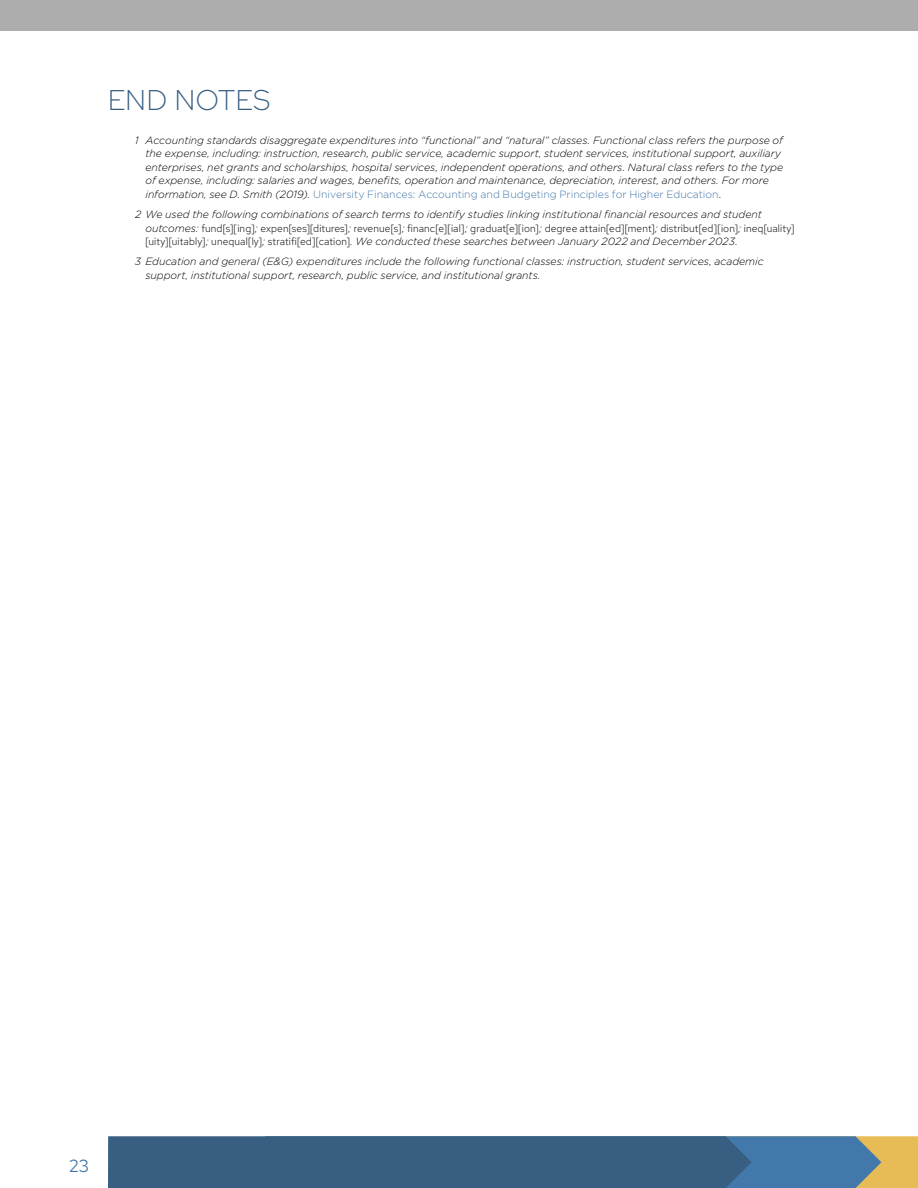
<style>
.page{position:relative;width:918px;height:1188px;background:#fff}
.page>*{position:absolute;margin:0;border:0;box-sizing:border-box;transform-origin:0 0}
.t1{font:300 28.5px "Red Hat Display";letter-spacing:.02em;color:#385e82}
.t2{font:17.55px "Red Hat Text";color:#4278ab}
.t3{font:italic 300 10.5px/13.5px "Gotham";letter-spacing:-.005em;color:#000}
.t4{font:300 10.5px "Red Hat Text";letter-spacing:.005em;color:#000}
.s1{font-style:normal;color:#4278ab}
.s2{font-style:normal}
.s3{font-family:"Gotham";font-style:italic}
.s4{font-family:"Red Hat Text";font-style:normal}
</style>
<div class="page">
<div style="left:0;top:0;width:918px;height:30px;background:#adadad"></div>
<div style="left:271px;top:1136px;width:647px;height:52px;background:#e7bc56"></div>
<div style="left:265px;top:1136px;width:590px;height:52px;background:#4278ab"></div>
<svg style="left:830px;top:1136px;width:51px;height:52px"></svg>
<div style="left:108px;top:1136px;width:618px;height:52px;background:#385e82"></div>
<svg style="left:700px;top:1136px;width:52px;height:52px"></svg>
<h1 class="t1" style="left:108px;top:81px;width:164px">END NOTES</h1>
<p class="t3" style="left:146px;top:133px;width:639px;text-indent:-10px">1 Accounting standards disaggregate expenditures into “functional” and “natural” classes. Functional class refers the purpose of the expense, including: instruction, research, public service, academic support, student services, institutional support, auxiliary enterprises, net grants and scholarships, hospital services, independent operations, and others. Natural class refers to the type of expense, including: salaries and wages, benefits, operation and maintenance, depreciation, interest, and others. For more information, see D. Smith (2019). <span class="s1">University Finances: Accounting and Budgeting Principles for Higher Education</span><span class="s2">.</span></p>
<p class="t3" style="left:135px;top:207px;width:628px">2 We used the following combinations of search terms to identify studies linking institutional financial resources and student</p>
<p class="t4" style="left:146px;top:221px;width:651px"><span class="s3">outcomes:</span> fund[s][ing]<span class="s3">;</span> expen[ses][ditures]<span class="s3">;</span> revenue[s]<span class="s3">;</span> financ[e][ial]<span class="s3">;</span> graduat[e][ion]<span class="s3">;</span> degree attain[ed][ment]<span class="s3">;</span> distribut[ed][ion]<span class="s3">;</span> ineq[uality]</p>
<p class="t3" style="left:135px;top:231px;width:630px;line-height:20.2px;text-indent:10px"><span class="s4">[uity][uitably]</span>; <span class="s4">unequal[ly]</span>; <span class="s4">stratifi[ed][cation]</span>. We conducted these searches between January 2022 and December 2023.<br>3 Education and general (E&amp;G) expenditures include the following functional classes: instruction, student services, academic</p>
<p class="t3" style="left:145px;top:268px;width:397px">support, institutional support, research, public service, and institutional grants.</p>
<h2 class="t2" style="left:69px;top:1154px;width:21px">23</h2>
</div>
